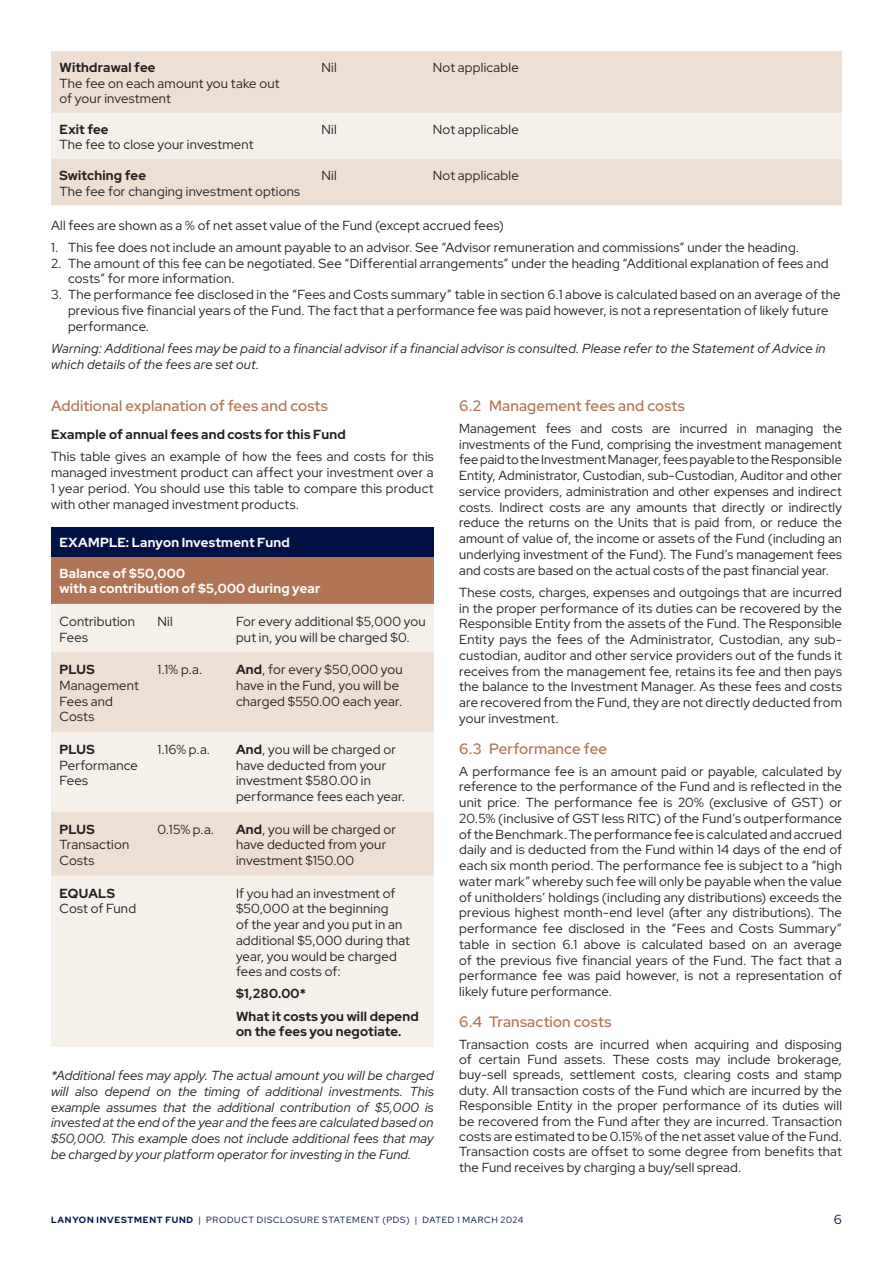
<style>
.page{position:relative;width:893px;height:1263px;background:#fff}
.page>*{position:absolute;margin:0;border:0;box-sizing:border-box;transform-origin:0 0}
.Heading_3{font:600 15px "Red Hat Display";letter-spacing:.01em;color:#b17555}
.Body_Text{font:13.2px/15.8px "Red Hat Display";letter-spacing:.015em;color:#231f20;text-align:justify}
.Body_Text_Left_Aligned{font:13.2px/15.8px "Red Hat Display";letter-spacing:.015em;color:#231f20}
.Body_Text-2{font:italic 13.2px/15.8px "Red Hat Display";letter-spacing:.01em;color:#231f20;text-align:justify}
.Body_Text_Left_Aligned-2{font:italic 13.2px/15.8px "Red Hat Display";letter-spacing:.015em;color:#231f20}
.Body_Text_Left_Aligned-3{font:700 13.2px/15.8px "Red Hat Display";letter-spacing:.015em;color:#231f20}
.Body_Text_Left_Aligned-4{font:700 13.2px/15.8px "Red Hat Display";letter-spacing:.015em;color:#fff}
.Body_Text-3{font:700 13.2px "Red Hat Display";letter-spacing:.02em;color:#231f20}
.t1{font:13.2px "Red Hat Display";color:#001145}
.t2{font:9px "Red Hat Display";letter-spacing:.075em;color:#001145}
.s1{font-weight:700}
</style>
<div class="page">
<div style="left:51px;top:51px;width:791px;height:154px;background:#eedfd4"></div>
<div style="left:51px;top:113px;width:791px;height:46px;background:#f6f0ea"></div>
<div style="left:51px;top:527px;width:383px;height:31px;background:#001145"></div>
<div style="left:51px;top:558px;width:383px;height:46px;background:#b17555"></div>
<div style="left:51px;top:604px;width:383px;height:443px;background:#f6f0ea"></div>
<svg style="left:51px;top:652px;width:383px;height:224px;background:#f0e5db"></svg>
<p class="Body_Text_Left_Aligned-3" style="left:60px;top:59px;width:98px">Withdrawal fee</p>
<p class="Body_Text_Left_Aligned" style="left:60px;top:75px;width:222px">The fee on each amount you take out of your investment</p>
<p class="Body_Text_Left_Aligned-3" style="left:60px;top:121px;width:51px">Exit fee</p>
<p class="Body_Text_Left_Aligned" style="left:60px;top:137px;width:196px">The fee to close your investment</p>
<p class="Body_Text_Left_Aligned" style="left:321px;top:59px;width:17px">Nil</p>
<p class="Body_Text_Left_Aligned" style="left:433px;top:59px;width:87px">Not applicable</p>
<p class="Body_Text_Left_Aligned" style="left:321px;top:121px;width:17px">Nil</p>
<p class="Body_Text_Left_Aligned" style="left:433px;top:121px;width:87px">Not applicable</p>
<p class="Body_Text_Left_Aligned-3" style="left:60px;top:167px;width:88px">Switching fee</p>
<p class="Body_Text_Left_Aligned" style="left:60px;top:183px;width:242px">The fee for changing investment options</p>
<p class="Body_Text_Left_Aligned" style="left:321px;top:167px;width:17px">Nil</p>
<p class="Body_Text_Left_Aligned" style="left:433px;top:167px;width:87px">Not applicable</p>
<p class="Body_Text" style="left:51px;top:217px;width:454px">All fees are shown as a % of net asset value of the Fund (except accrued fees)</p>
<p class="Body_Text_Left_Aligned" style="left:51px;top:239px;width:750px">1. This fee does not include an amount payable to an advisor. See “Advisor remuneration and commissions” under the heading.</p>
<p class="Body_Text_Left_Aligned" style="left:68px;top:255px;width:762px;text-indent:-17px">2. The amount of this fee can be negotiated. See “Differential arrangements” under the heading “Additional explanation of fees and costs” for more information.</p>
<p class="Body_Text_Left_Aligned" style="left:68px;top:286px;width:774px;text-indent:-17px">3. The performance fee disclosed in the “Fees and Costs summary” table in section 6.1 above is calculated based on an average of the previous five financial years of the Fund. The fact that a performance fee was paid however, is not a representation of likely future performance.</p>
<p class="Body_Text_Left_Aligned-2" style="left:51px;top:340px;width:776px">Warning: Additional fees may be paid to a financial advisor if a financial advisor is consulted. Please refer to the Statement of Advice in which details of the fees are set out.</p>
<p class="Heading_3" style="left:51px;top:396px;width:278px">Additional explanation of fees and costs</p>
<p class="Body_Text-3" style="left:51px;top:426px;width:296px">Example of annual fees and costs for this Fund</p>
<p class="Body_Text" style="left:51px;top:449px;width:384px">This table gives an example of how the fees and costs for this managed investment product can affect your investment over a 1 year period. You should use this table to compare this product with other managed investment products.</p>
<p class="Body_Text_Left_Aligned-4" style="left:60px;top:534px;width:232px">EXAMPLE: Lanyon Investment Fund</p>
<p class="Body_Text_Left_Aligned-4" style="left:60px;top:565px;width:262px">Balance of $50,000<br>with a contribution of $5,000 during year</p>
<p class="Body_Text_Left_Aligned" style="left:60px;top:613px;width:77px">Contribution<br>Fees</p>
<p class="Body_Text_Left_Aligned" style="left:157px;top:613px;width:17px">Nil</p>
<p class="Body_Text_Left_Aligned" style="left:236px;top:613px;width:191px">For every additional $5,000 you put in, you will be charged $0.</p>
<p class="Body_Text_Left_Aligned" style="left:60px;top:661px;width:81px"><span class="s1">PLUS<br></span>Management<br>Fees and<br>Costs</p>
<p class="Body_Text_Left_Aligned" style="left:157px;top:661px;width:46px">1.1% p.a.</p>
<p class="Body_Text_Left_Aligned" style="left:236px;top:661px;width:168px"><span class="s1">And</span>, for every $50,000 you have in the Fund, you will be charged $550.00 each year.</p>
<p class="Body_Text_Left_Aligned-3" style="left:60px;top:741px;width:37px">PLUS</p>
<p class="Body_Text_Left_Aligned" style="left:60px;top:757px;width:80px">Performance<br>Fees</p>
<p class="Heading_3" style="left:459px;top:396px;width:227px">6.2 Management fees and costs</p>
<p class="Body_Text" style="left:459px;top:420px;width:384px">Management fees and costs are incurred in managing the investments of the Fund, comprising the investment management fee paid to the Investment Manager, fees payable to the Responsible Entity, Administrator, Custodian, sub-Custodian, Auditor and other service providers, administration and other expenses and indirect costs. Indirect costs are any amounts that directly or indirectly reduce the returns on the Units that is paid from, or reduce the amount of value of, the income or assets of the Fund (including an underlying investment of the Fund). The Fund’s management fees and costs are based on the actual costs of the past financial year.</p>
<p class="Body_Text" style="left:459px;top:584px;width:384px">These costs, charges, expenses and outgoings that are incurred in the proper performance of its duties can be recovered by the Responsible Entity from the assets of the Fund. The Responsible Entity pays the fees of the Administrator, Custodian, any sub&shy;custodian, auditor and other service providers out of the funds it receives from the management fee, retains its fee and then pays the balance to the Investment Manager. As these fees and costs are recovered from the Fund, they are not directly deducted from your investment.</p>
<p class="Heading_3" style="left:459px;top:738px;width:149px">6.3 Performance fee</p>
<p class="Body_Text" style="left:459px;top:763px;width:384px">A performance fee is an amount paid or payable, calculated by reference to the performance of the Fund and is reflected in the unit price. The performance fee is 20% (exclusive of GST) or 20.5% (inclusive of GST less RITC) of the Fund’s outperformance of the Benchmark. The performance fee is calculated and accrued daily and is deducted from the Fund within 14 days of the end of each six month period. The performance fee is subject to a “high water mark” whereby such fee will only be payable when the value of unitholders’ holdings (including any distributions) exceeds the previous highest month-end level (after any distributions). The performance fee disclosed in the “Fees and Costs Summary” table in section 6.1 above is calculated based on an average of the previous five financial years of the Fund. The fact that a performance fee was paid however, is not a representation of likely future performance.</p>
<p class="Heading_3" style="left:459px;top:1012px;width:154px">6.4 Transaction costs</p>
<p class="Body_Text" style="left:459px;top:1036px;width:384px">Transaction costs are incurred when acquiring and disposing of certain Fund assets. These costs may include brokerage, buy-sell spreads, settlement costs, clearing costs and stamp duty. All transaction costs of the Fund which are incurred by the Responsible Entity in the proper performance of its duties will be recovered from the Fund after they are incurred. Transaction costs are estimated to be 0.15% of the net asset value of the Fund.<br>Transaction costs are offset to some degree from benefits that the Fund receives by charging a buy/sell spread.</p>
<p class="Body_Text_Left_Aligned" style="left:157px;top:741px;width:54px">1.16% p.a.</p>
<p class="Body_Text_Left_Aligned" style="left:236px;top:741px;width:171px"><span class="s1">And</span>, you will be charged or have deducted from your investment $580.00 in performance fees each year.</p>
<p class="Body_Text_Left_Aligned" style="left:157px;top:821px;width:58px">0.15% p.a.</p>
<p class="Body_Text_Left_Aligned" style="left:236px;top:821px;width:161px"><span class="s1">And</span>, you will be charged or have deducted from your investment $150.00</p>
<p class="Body_Text_Left_Aligned-3" style="left:60px;top:821px;width:37px">PLUS</p>
<p class="Body_Text_Left_Aligned" style="left:60px;top:836px;width:71px">Transaction<br>Costs</p>
<p class="Body_Text_Left_Aligned" style="left:236px;top:885px;width:176px">If you had an investment of $50,000 at the beginning<br>of the year and you put in an additional $5,000 during that year, you would be charged fees and costs of:</p>
<p class="Body_Text_Left_Aligned-3" style="left:236px;top:986px;width:72px">$1,280.00*</p>
<p class="Body_Text_Left_Aligned-3" style="left:236px;top:1008px;width:184px">What it costs you will depend on the fees you negotiate.</p>
<p class="Body_Text-2" style="left:51px;top:1067px;width:384px">*Additional fees may apply. The actual amount you will be charged will also depend on the timing of additional investments. This example assumes that the additional contribution of $5,000 is invested at the end of the year and the fees are calculated based on $50,000. This example does not include additional fees that may be charged by your platform operator for investing in the Fund.</p>
<p class="Body_Text_Left_Aligned-3" style="left:60px;top:885px;width:57px">EQUALS</p>
<p class="Body_Text_Left_Aligned" style="left:60px;top:900px;width:78px">Cost of Fund</p>
<p class="t2" style="left:51px;top:1214px;width:474px"><span class="s1">LANYON INVESTMENT FUND</span> | PRODUCT DISCLOSURE STATEMENT (PDS) | DATED 1 MARCH 2024</p>
<p class="t1" style="left:834px;top:1211px;width:10px">6</p>
</div>
